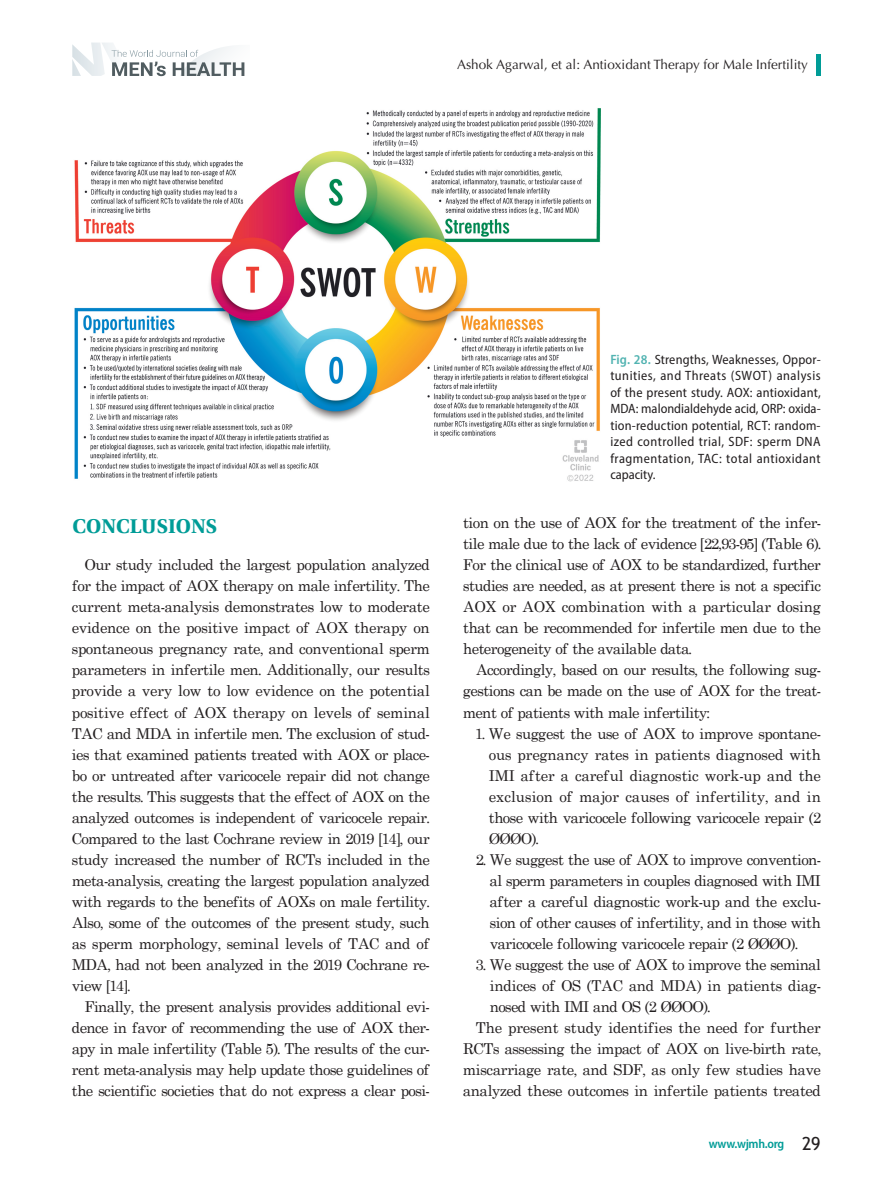
<style>
.page{position:relative;width:893px;height:1191px;background:#fff}
.page>*{position:absolute;margin:0;border:0;box-sizing:border-box;transform-origin:0 0}
.t1{font:700 21px "Utopia Std";color:#009c97}
.t2{font:15px/21px "Century Schoolbook";letter-spacing:-.03em;color:#231f20;text-align:justify}
.t3{font:15px "Century Schoolbook";letter-spacing:-.01em;color:#231f20}
.t4{font:15px "Century Schoolbook";letter-spacing:-.05em;color:#231f20}
.t5{font:semi-condensed 13.5px/16.5px "Myriad Pro";letter-spacing:.035em;color:#231f20;text-align:justify}
.t6{font:13.5px "Optima LT Std";color:#231f20}
.t7{font:600 semi-condensed 12.75px "Myriad Pro";letter-spacing:-.025em;color:#009c97}
.s1{font-weight:600;color:#51b3b1}
.s2{font-family:"Trebuchet MS";font-weight:400;font-stretch:normal;font-size:18px;color:#231f20}
</style>
<div class="page">
<div style="left:816px;top:54px;width:5px;height:21px;background:#009c97"></div>
<svg style="left:72px;top:43px;width:173px;height:33px"></svg>
<img style="left:74px;top:108px;width:527px;height:373px">
<p class="t6" style="left:457px;top:57px;width:352px">Ashok Agarwal, et al: Antioxidant Therapy for Male Infertility</p>
<h1 class="t1" style="left:72px;top:514px;width:146px">CONCLUSIONS</h1>
<p class="t2" style="left:71px;top:553px;width:360px;text-indent:13px">Our study included the largest population analyzed for the impact of AOX therapy on male infertility. The current meta-analysis demonstrates low to moderate evidence on the positive impact of AOX therapy on spontaneous pregnancy rate, and conventional sperm parameters in infertile men. Additionally, our results provide a very low to low evidence on the potential positive effect of AOX therapy on levels of seminal TAC and MDA in infertile men. The exclusion of stud&shy;ies that examined patients treated with AOX or place&shy;bo or untreated after varicocele repair did not change the results. This suggests that the effect of AOX on the analyzed outcomes is independent of varicocele repair.<br>Compared to the last Cochrane review in 2019 [14], our study increased the number of RCTs included in the meta-analysis, creating the largest population analyzed with regards to the benefits of AOXs on male fertility.<br>Also, some of the outcomes of the present study, such as sperm morphology, seminal levels of TAC and of MDA, had not been analyzed in the 2019 Cochrane re&shy;view [14].</p>
<p class="t2" style="left:72px;top:994px;width:360px;text-indent:13px">Finally, the present analysis provides additional evi&shy;dence in favor of recommending the use of AOX ther&shy;apy in male infertility (Table 5). The results of the cur&shy;rent meta-analysis may help update those guidelines of the scientific societies that do not express a clear posi-</p>
<p class="t5" style="left:610px;top:351px;width:212px"><span class="s1">Fig. 28.</span> Strengths, Weaknesses, Oppor&shy;tunities, and Threats (SWOT) analysis of the present study. AOX: antioxidant, MDA: malondialdehyde acid, ORP: oxida&shy;tion-reduction potential, RCT: random&shy;ized controlled trial, SDF: sperm DNA fragmentation, TAC: total antioxidant capacity.</p>
<p class="t2" style="left:463px;top:511px;width:360px">tion on the use of AOX for the treatment of the infer&shy;tile male due to the lack of evidence [22,93-95] (Table 6).<br>For the clinical use of AOX to be standardized, further studies are needed, as at present there is not a specific AOX or AOX combination with a particular dosing that can be recommended for infertile men due to the heterogeneity of the available data.</p>
<p class="t2" style="left:463px;top:658px;width:360px;text-indent:13px">Accordingly, based on our results, the following sug&shy;gestions can be made on the use of AOX for the treat&shy;ment of patients with male infertility:</p>
<p class="t2" style="left:489px;top:721px;width:334px;text-indent:-14px">1. We suggest the use of AOX to improve spontane&shy;ous pregnancy rates in patients diagnosed with IMI after a careful diagnostic work-up and the exclusion of major causes of infertility, and in those with varicocele following varicocele repair (2<br>ØØØO).</p>
<p class="t2" style="left:489px;top:847px;width:333px;text-indent:-14px">2. We suggest the use of AOX to improve convention&shy;al sperm parameters in couples diagnosed with IMI after a careful diagnostic work-up and the exclu&shy;sion of other causes of infertility, and in those with varicocele following varicocele repair (2 ØØØO).</p>
<p class="t2" style="left:475px;top:952px;width:347px">3. We suggest the use of AOX to improve the seminal</p>
<p class="t2" style="left:490px;top:973px;width:333px">indices of OS (TAC and MDA) in patients diag-</p>
<p class="t4" style="left:490px;top:993px;width:223px">nosed with IMI and OS (2 ØØOO).</p>
<p class="t3" style="left:476px;top:1014px;width:346px">The present study identifies the need for further</p>
<p class="t2" style="left:463px;top:1036px;width:360px">RCTs assessing the impact of AOX on live-birth rate,</p>
<p class="t2" style="left:463px;top:1057px;width:360px">miscarriage rate, and SDF, as only few studies have</p>
<p class="t2" style="left:463px;top:1078px;width:359px">analyzed these outcomes in infertile patients treated</p>
<p class="t7" style="left:709px;top:1135px;width:113px">www.wjmh.org <span class="s2">29</span></p>
</div>
